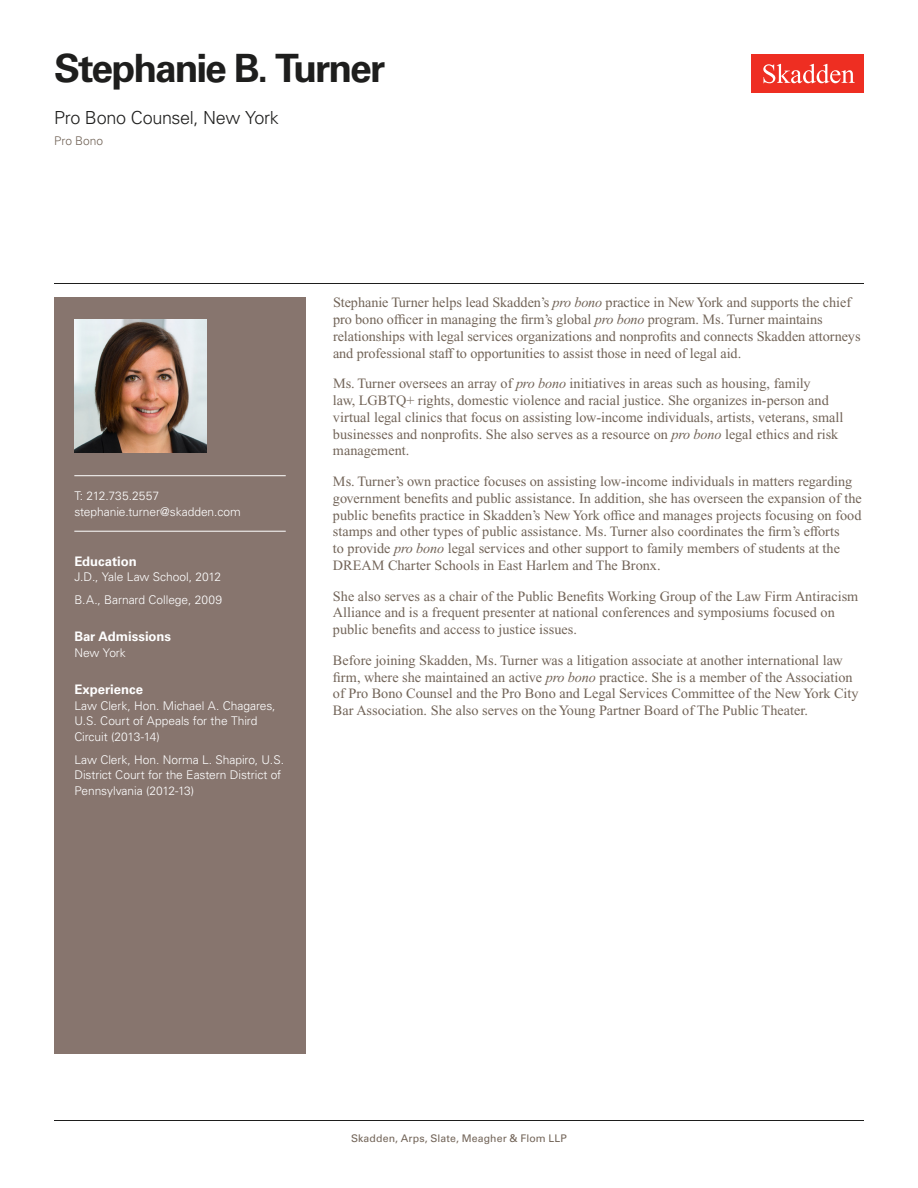
<style>
.page{position:relative;width:918px;height:1188px;background:#fff}
.page>*{position:absolute;margin:0;border:0;box-sizing:border-box;transform-origin:0 0}
.Name{font:700 39px "Univers LT Std";letter-spacing:-.05em;color:#1e1e1d}
.Title_and_Office{font:300 18px "Univers LT Std";letter-spacing:-.02em;color:#1e1e1d}
.Main_Body{font:14.25px/16.8px "Times New Roman PS Std";color:#726458}
.Bar_Admission_Education{font:700 13.2px "Univers LT Std";color:#fff}
.Sidebar_text{font:300 12px/15.8px "Univers LT Std";letter-spacing:-.005em;color:#fff}
.Email{font:300 12px "Univers LT Std";letter-spacing:-.005em;color:#fff}
.Phone_Number{font:300 12px "Univers LT Std";letter-spacing:.005em;color:#fff}
.Practice{font:300 12px "Univers LT Std";color:#726458}
.Folio{font:10.5px "Univers LT Std";letter-spacing:.01em;color:#726458}
.s1{font-style:italic}
</style>
<div class="page">
<div style="left:752px;top:54px;width:112px;height:39px;background:#ee2e22"></div>
<svg style="left:763px;top:64px;width:92px;height:19px"></svg>
<div style="left:54px;top:297px;width:252px;height:756px;background:#87756e"></div>
<hr style="left:74px;top:475px;width:212px;height:1px;background:#fff">
<hr style="left:74px;top:531px;width:212px;height:1px;background:#fff">
<img style="left:74px;top:320px;width:132px;height:132px">
<hr style="left:54px;top:1120px;width:810px;height:1px;background:#1e1e1d">
<hr style="left:54px;top:283px;width:810px;height:1px;background:#1e1e1d">
<h1 class="Name" style="left:54px;top:46px;width:333px">Stephanie B. Turner</h1>
<h2 class="Title_and_Office" style="left:54px;top:107px;width:226px">Pro Bono Counsel, New York</h2>
<h3 class="Practice" style="left:54px;top:134px;width:51px">Pro Bono</h3>
<p class="Phone_Number" style="left:74px;top:489px;width:86px">T: 212.735.2557</p>
<p class="Email" style="left:74px;top:504px;width:168px">stephanie.turner@skadden.com</p>
<p class="Bar_Admission_Education" style="left:74px;top:553px;width:64px">Education</p>
<p class="Sidebar_text" style="left:74px;top:569px;width:148px">J.D., Yale Law School, 2012</p>
<p class="Sidebar_text" style="left:74px;top:592px;width:149px">B.A., Barnard College, 2009</p>
<p class="Bar_Admission_Education" style="left:74px;top:629px;width:98px">Bar Admissions</p>
<p class="Sidebar_text" style="left:74px;top:645px;width:53px">New York</p>
<p class="Bar_Admission_Education" style="left:74px;top:682px;width:70px">Experience</p>
<p class="Sidebar_text" style="left:74px;top:698px;width:203px">Law Clerk, Hon. Michael A. Chagares,<br>U.S. Court of Appeals for the Third<br>Circuit (2013-14)</p>
<p class="Sidebar_text" style="left:74px;top:752px;width:211px">Law Clerk, Hon. Norma L. Shapiro, U.S.<br>District Court for the Eastern District of<br>Pennsylvania (2012-13)</p>
<p class="Main_Body" style="left:333px;top:294px;width:529px">Stephanie Turner helps lead Skadden’s <span class="s1">pro bono</span> practice in New York and supports the chief pro bono officer in managing the firm’s global <span class="s1">pro bono</span> program. Ms. Turner maintains relationships with legal services organizations and nonprofits and connects Skadden attorneys and professional staff to opportunities to assist those in need of legal aid.</p>
<p class="Main_Body" style="left:333px;top:375px;width:512px">Ms. Turner oversees an array of <span class="s1">pro bono</span> initiatives in areas such as housing, family<br>law, LGBTQ+ rights, domestic violence and racial justice. She organizes in-person and virtual legal clinics that focus on assisting low-income individuals, artists, veterans, small businesses and nonprofits. She also serves as a resource on <span class="s1">pro bono</span> legal ethics and risk management.</p>
<p class="Main_Body" style="left:333px;top:473px;width:530px">Ms. Turner’s own practice focuses on assisting low-income individuals in matters regarding government benefits and public assistance. In addition, she has overseen the expansion of the public benefits practice in Skadden’s New York office and manages projects focusing on food stamps and other types of public assistance. Ms. Turner also coordinates the firm’s efforts<br>to provide <span class="s1">pro bono</span> legal services and other support to family members of students at the DREAM Charter Schools in East Harlem and The Bronx.</p>
<p class="Main_Body" style="left:333px;top:587px;width:527px">She also serves as a chair of the Public Benefits Working Group of the Law Firm Antiracism<br>Alliance and is a frequent presenter at national conferences and symposiums focused on public benefits and access to justice issues.</p>
<p class="Main_Body" style="left:333px;top:652px;width:527px">Before joining Skadden, Ms. Turner was a litigation associate at another international law firm, where she maintained an active <span class="s1">pro bono</span> practice. She is a member of the Association of Pro Bono Counsel and the Pro Bono and Legal Services Committee of the New York City Bar Association. She also serves on the Young Partner Board of The Public Theater.</p>
<p class="Folio" style="left:351px;top:1132px;width:217px">Skadden, Arps, Slate, Meagher &amp; Flom LLP</p>
</div>
